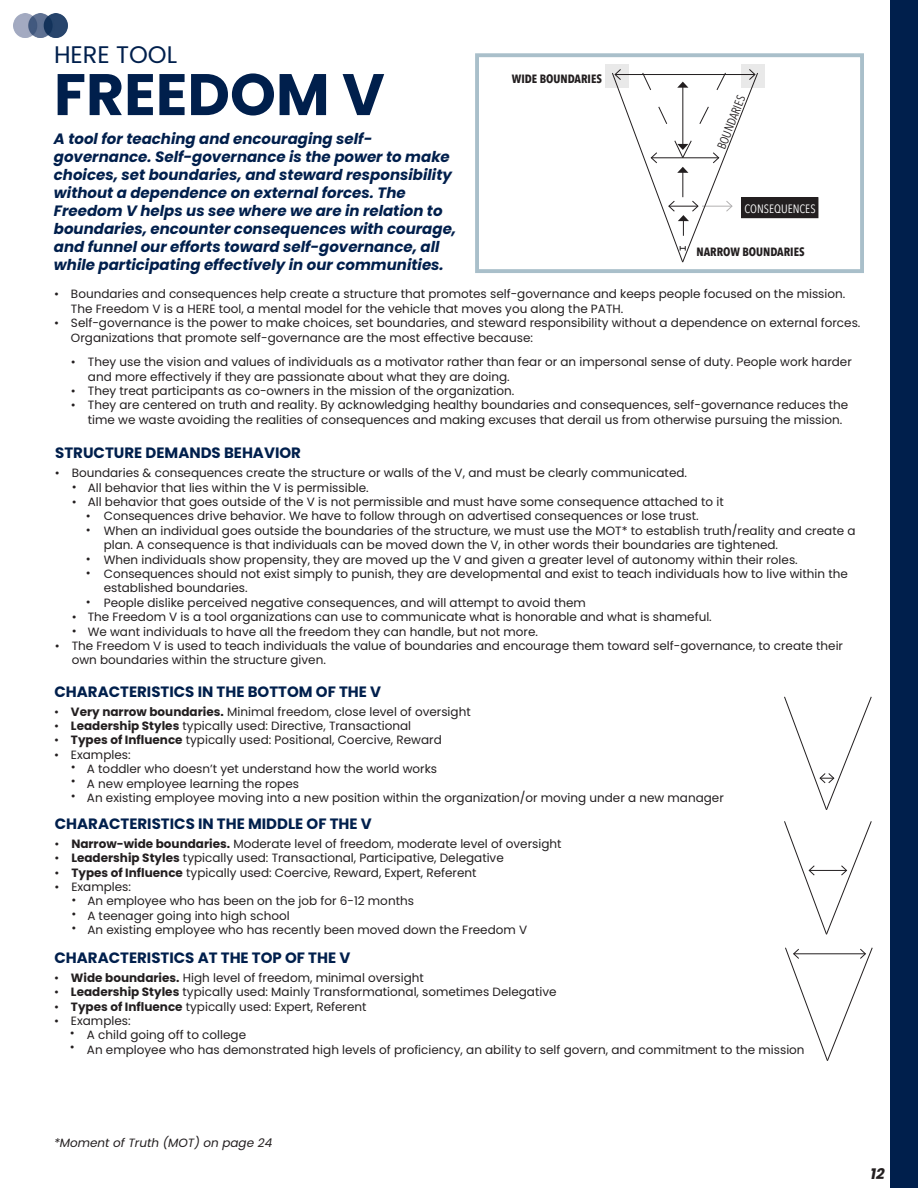
<style>
.page{position:relative;width:918px;height:1188px;background:#fff}
.page>*{position:absolute;margin:0;border:0;box-sizing:border-box;transform-origin:0 0}
.t1{font:700 58.5px "Poppins";color:#001f4c}
.t2{font:24px "Poppins";color:#001f4c}
.t3{font:italic 700 15px/18px "Poppins";color:#001f4c}
.t4{font:700 15px "Poppins";color:#001f4c}
.t5{font:italic 700 15px "Poppins";color:#231f20}
.t6{font:12px/14.4px "Poppins";color:#231f20}
.t7{font:700 12px "Avenir Next Condensed";color:#231f20}
.t8{font:italic 12px "Poppins";color:#231f20}
.t9{font:12px "Avenir Next Condensed";color:#fff}
.t10{font:12px "Avenir Next Condensed";color:#231f20}
.s1{font-weight:700}
</style>
<div class="page">
<div style="left:891px;top:0;width:27px;height:1188px;background:#001f4c"></div>
<img style="left:14px;top:14px;width:54px;height:24px">
<div style="left:475px;top:53px;width:389px;height:220px;border:4px solid #a9bfca"></div>
<div style="left:742px;top:198px;width:76px;height:20px;background:#231f20"></div>
<div style="left:741px;top:197px;width:77px;height:21px;border:1px solid #231f20"></div>
<div style="left:606px;top:64px;width:23px;height:23px;background:#e9e9e9"></div>
<div style="left:741px;top:64px;width:23px;height:23px;background:#e9e9e9"></div>
<svg style="left:611px;top:69px;width:148px;height:194px"></svg>
<svg style="left:784px;top:696px;width:88px;height:114px"></svg>
<svg style="left:784px;top:821px;width:88px;height:114px"></svg>
<svg style="left:785px;top:947px;width:88px;height:114px"></svg>
<h2 class="t2" style="left:54px;top:41px;width:125px">HERE TOOL</h2>
<h1 class="t1" style="left:54px;top:61px;width:332px">FREEDOM V</h1>
<p class="t3" style="left:54px;top:130px;width:404px">A tool for teaching and encouraging self&shy;governance. Self-governance is the power to make choices, set boundaries, and steward responsibility without a dependence on external forces. The Freedom V helps us see where we are in relation to boundaries, encounter consequences with courage, and funnel our efforts toward self-governance, all while participating effectively in our communities.</p>
<p class="t7" style="left:512px;top:71px;width:92px">WIDE BOUNDARIES</p>
<p class="t10" style="left:712px;top:145px;width:58px;rotate:-69deg">BOUNDARIES</p>
<p class="t9" style="left:745px;top:198px;width:73px">CONSEQUENCES</p>
<p class="t7" style="left:696px;top:245px;width:110px">NARROW BOUNDARIES</p>
<p class="t6" style="left:71px;top:287px;width:791px">Boundaries and consequences help create a structure that promotes self-governance and keeps people focused on the mission.<br>The Freedom V is a HERE tool, a mental model for the vehicle that moves you along the PATH.<br>Self-governance is the power to make choices, set boundaries, and steward responsibility without a dependence on external forces.<br>Organizations that promote self-governance are the most effective because:</p>
<p class="t6" style="left:71px;top:355px;width:6px">•</p>
<p class="t6" style="left:71px;top:384px;width:6px">• •</p>
<p class="t6" style="left:54px;top:287px;width:6px">•</p>
<p class="t6" style="left:54px;top:316px;width:6px">•</p>
<p class="t6" style="left:88px;top:355px;width:765px">They use the vision and values of individuals as a motivator rather than fear or an impersonal sense of duty. People work harder and more effectively if they are passionate about what they are doing.<br>They treat participants as co-owners in the mission of the organization.<br>They are centered on truth and reality. By acknowledging healthy boundaries and consequences, self-governance reduces the time we waste avoiding the realities of consequences and making excuses that derail us from otherwise pursuing the mission.</p>
<p class="t4" style="left:55px;top:445px;width:247px">STRUCTURE DEMANDS BEHAVIOR</p>
<p class="t6" style="left:55px;top:466px;width:6px">•</p>
<p class="t6" style="left:72px;top:466px;width:617px">Boundaries &amp; consequences create the structure or walls of the V, and must be clearly communicated.</p>
<p class="t6" style="left:88px;top:480px;width:283px">All behavior that lies within the V is permissible.</p>
<p class="t6" style="left:88px;top:495px;width:637px">All behavior that goes outside of the V is not permissible and must have some consequence attached to it</p>
<p class="t6" style="left:104px;top:509px;width:596px">Consequences drive behavior. We have to follow through on advertised consequences or lose trust.</p>
<p class="t6" style="left:104px;top:524px;width:753px">When an individual goes outside the boundaries of the structure, we must use the MOT* to establish truth/reality and create a</p>
<p class="t6" style="left:104px;top:538px;width:676px">plan. A consequence is that individuals can be moved down the V, in other words their boundaries are tightened.</p>
<p class="t6" style="left:104px;top:552px;width:696px">When individuals show propensity, they are moved up the V and given a greater level of autonomy within their roles.</p>
<p class="t6" style="left:104px;top:567px;width:746px">Consequences should not exist simply to punish, they are developmental and exist to teach individuals how to live within the</p>
<p class="t6" style="left:104px;top:581px;width:145px">established boundaries.</p>
<p class="t6" style="left:104px;top:596px;width:484px">People dislike perceived negative consequences, and will attempt to avoid them</p>
<p class="t6" style="left:88px;top:610px;width:626px">The Freedom V is a tool organizations can use to communicate what is honorable and what is shameful.</p>
<p class="t6" style="left:88px;top:624px;width:452px">We want individuals to have all the freedom they can handle, but not more.</p>
<p class="t6" style="left:72px;top:639px;width:773px">The Freedom V is used to teach individuals the value of boundaries and encourage them toward self-governance, to create their</p>
<p class="t6" style="left:72px;top:653px;width:256px">own boundaries within the structure given.</p>
<p class="t6" style="left:72px;top:480px;width:6px">• •</p>
<p class="t6" style="left:86px;top:508px;width:6px">• •</p>
<p class="t6" style="left:86px;top:552px;width:6px">• •</p>
<p class="t6" style="left:86px;top:595px;width:6px">•</p>
<p class="t6" style="left:72px;top:609px;width:6px">• •</p>
<p class="t6" style="left:55px;top:639px;width:6px">•</p>
<p class="t4" style="left:54px;top:683px;width:328px">CHARACTERISTICS IN THE BOTTOM OF THE V</p>
<p class="t6" style="left:54px;top:704px;width:6px;text-align:justify">• • • •</p>
<p class="t6" style="left:71px;top:704px;width:401px"><span class="s1">Very narrow boundaries.</span> Minimal freedom, close level of oversight</p>
<p class="t6" style="left:71px;top:719px;width:342px"><span class="s1">Leadership Styles</span> typically used: Directive, Transactional</p>
<p class="t6" style="left:71px;top:733px;width:372px"><span class="s1">Types of Influence</span> typically used: Positional, Coercive, Reward</p>
<p class="t6" style="left:71px;top:747px;width:61px">Examples:</p>
<p class="t6" style="left:87px;top:762px;width:352px">A toddler who doesn’t yet understand how the world works</p>
<p class="t6" style="left:87px;top:776px;width:214px">A new employee learning the ropes</p>
<p class="t6" style="left:87px;top:791px;width:638px">An existing employee moving into a new position within the organization/or moving under a new manager</p>
<p class="t6" style="left:71px;top:759px;width:6px;text-align:justify">• • •</p>
<p class="t4" style="left:55px;top:815px;width:318px">CHARACTERISTICS IN THE MIDDLE OF THE V</p>
<p class="t6" style="left:54px;top:837px;width:6px;text-align:justify">• • • •</p>
<p class="t6" style="left:71px;top:837px;width:492px"><span class="s1">Narrow-wide boundaries.</span> Moderate level of freedom, moderate level of oversight</p>
<p class="t6" style="left:71px;top:851px;width:434px"><span class="s1">Leadership Styles</span> typically used: Transactional, Participative, Delegative</p>
<p class="t6" style="left:71px;top:865px;width:407px"><span class="s1">Types of Influence</span> typically used: Coercive, Reward, Expert, Referent</p>
<p class="t6" style="left:71px;top:880px;width:61px">Examples:</p>
<p class="t6" style="left:87px;top:894px;width:328px">An employee who has been on the job for 6-12 months</p>
<p class="t6" style="left:87px;top:909px;width:204px">A teenager going into high school</p>
<p class="t6" style="left:87px;top:923px;width:441px">An existing employee who has recently been moved down the Freedom V</p>
<p class="t6" style="left:71px;top:892px;width:6px;text-align:justify">• • •</p>
<p class="t4" style="left:54px;top:949px;width:297px">CHARACTERISTICS AT THE TOP OF THE V</p>
<p class="t6" style="left:54px;top:970px;width:6px;text-align:justify">• • • •</p>
<p class="t6" style="left:71px;top:970px;width:354px"><span class="s1">Wide boundaries.</span> High level of freedom, minimal oversight</p>
<p class="t6" style="left:71px;top:985px;width:487px"><span class="s1">Leadership Styles</span> typically used: Mainly Transformational, sometimes Delegative</p>
<p class="t6" style="left:71px;top:999px;width:297px"><span class="s1">Types of Influence</span> typically used: Expert, Referent</p>
<p class="t6" style="left:71px;top:1014px;width:61px">Examples:</p>
<p class="t6" style="left:87px;top:1028px;width:161px">A child going off to college</p>
<p class="t6" style="left:87px;top:1042px;width:719px">An employee who has demonstrated high levels of proficiency, an ability to self govern, and commitment to the mission</p>
<p class="t6" style="left:70px;top:1026px;width:6px">• •</p>
<p class="t8" style="left:54px;top:1135px;width:220px">*Moment of Truth (MOT) on page 24</p>
<p class="t5" style="left:870px;top:1165px;width:16px">12</p>
</div>
